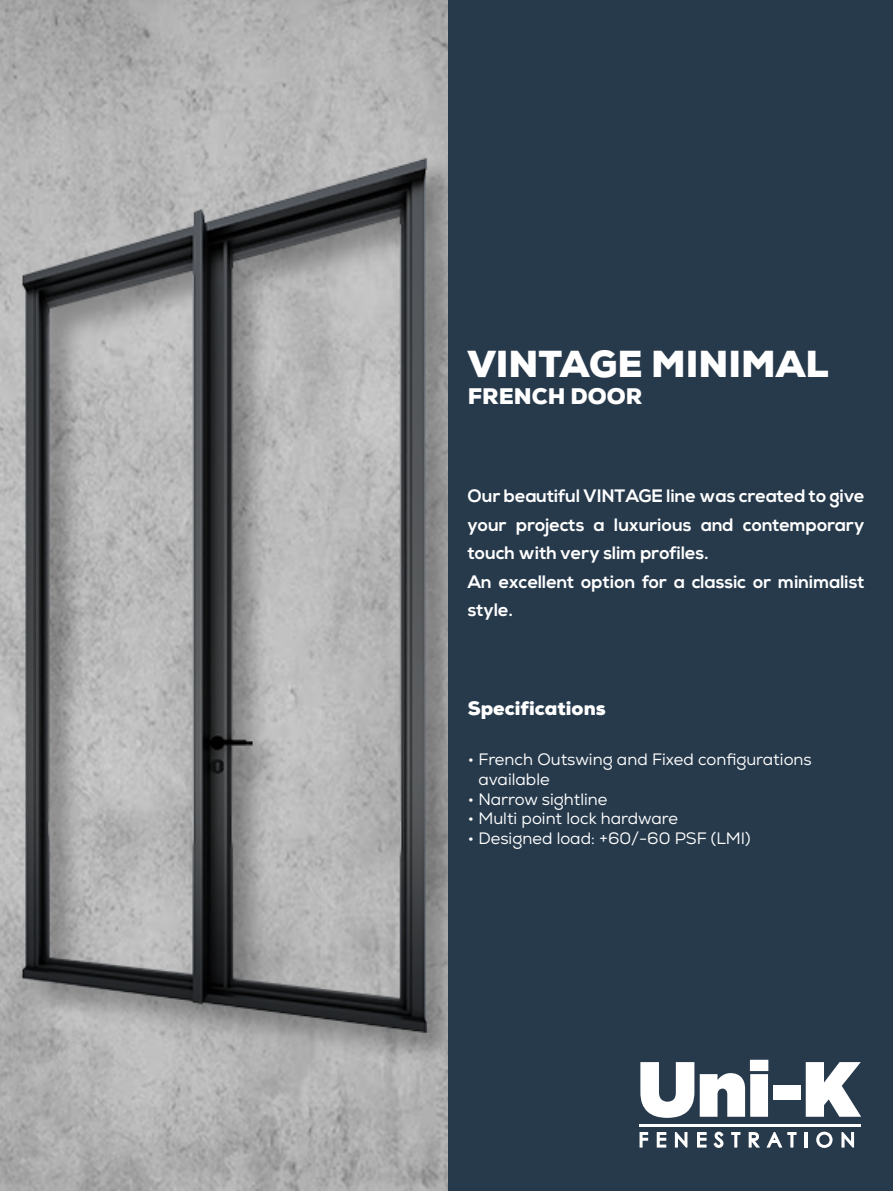
<style>
.page{position:relative;width:893px;height:1191px;background:#273a4c}
.page>*{position:absolute;margin:0;border:0;box-sizing:border-box;transform-origin:0 0}
.t1{font:900 37.5px "Nexa";color:#fff}
.t2{font:900 22.5px "Nexa";color:#fff}
.t3{font:900 19.5px "Nexa";color:#fff}
.t4{font:700 18px/28.5px "Nexa";color:#fff}
.t5{font:16.5px "Nexa";color:#fff}
.s1{color:#273a4c}
</style>
<div class="page">
<svg style="left:640px;top:1062px;width:54px;height:55px"></svg>
<svg style="left:700px;top:1059px;width:68px;height:57px"></svg>
<div style="left:773px;top:1084px;width:27px;height:15px;background:#fff"></div>
<svg style="left:806px;top:1062px;width:55px;height:54px"></svg>
<hr style="left:639px;top:1124px;width:222px;height:3px;background:#fff">
<svg style="left:639px;top:1132px;width:9px;height:15px"></svg>
<svg style="left:657px;top:1132px;width:9px;height:15px"></svg>
<svg style="left:675px;top:1132px;width:12px;height:15px"></svg>
<svg style="left:697px;top:1132px;width:10px;height:15px"></svg>
<svg style="left:713px;top:1131px;width:11px;height:17px"></svg>
<svg style="left:731px;top:1132px;width:9px;height:15px"></svg>
<svg style="left:749px;top:1132px;width:11px;height:15px"></svg>
<svg style="left:766px;top:1132px;width:30px;height:15px"></svg>
<hr style="left:804px;top:1132px;width:3px;height:15px;background:#fff">
<svg style="left:816px;top:1131px;width:16px;height:17px"></svg>
<svg style="left:841px;top:1132px;width:13px;height:15px"></svg>
<img style="left:0;top:0;width:447px;height:1191px">
<h1 class="t1" style="left:468px;top:340px;width:363px">VINTAGE MINIMAL</h1>
<p class="t2" style="left:468px;top:382px;width:176px">FRENCH DOOR</p>
<p class="t4" style="left:468px;top:482px;width:398px">Our beautiful VINTAGE line was created to give your projects a luxurious and contemporary touch with very slim profiles.<br>An excellent option for a classic or minimalist style.</p>
<p class="t3" style="left:468px;top:696px;width:139px">Specifications</p>
<p class="t5" style="left:468px;top:749px;width:345px">• French Outswing and Fixed configurations</p>
<p class="t5" style="left:468px;top:769px;width:83px"><span class="s1">•</span> available</p>
<p class="t5" style="left:468px;top:788px;width:141px">• Narrow sightline</p>
<p class="t5" style="left:468px;top:808px;width:212px">• Multi point lock hardware</p>
<p class="t5" style="left:468px;top:828px;width:284px">• Designed load: +60/-60 PSF (LMI)</p>
</div>
